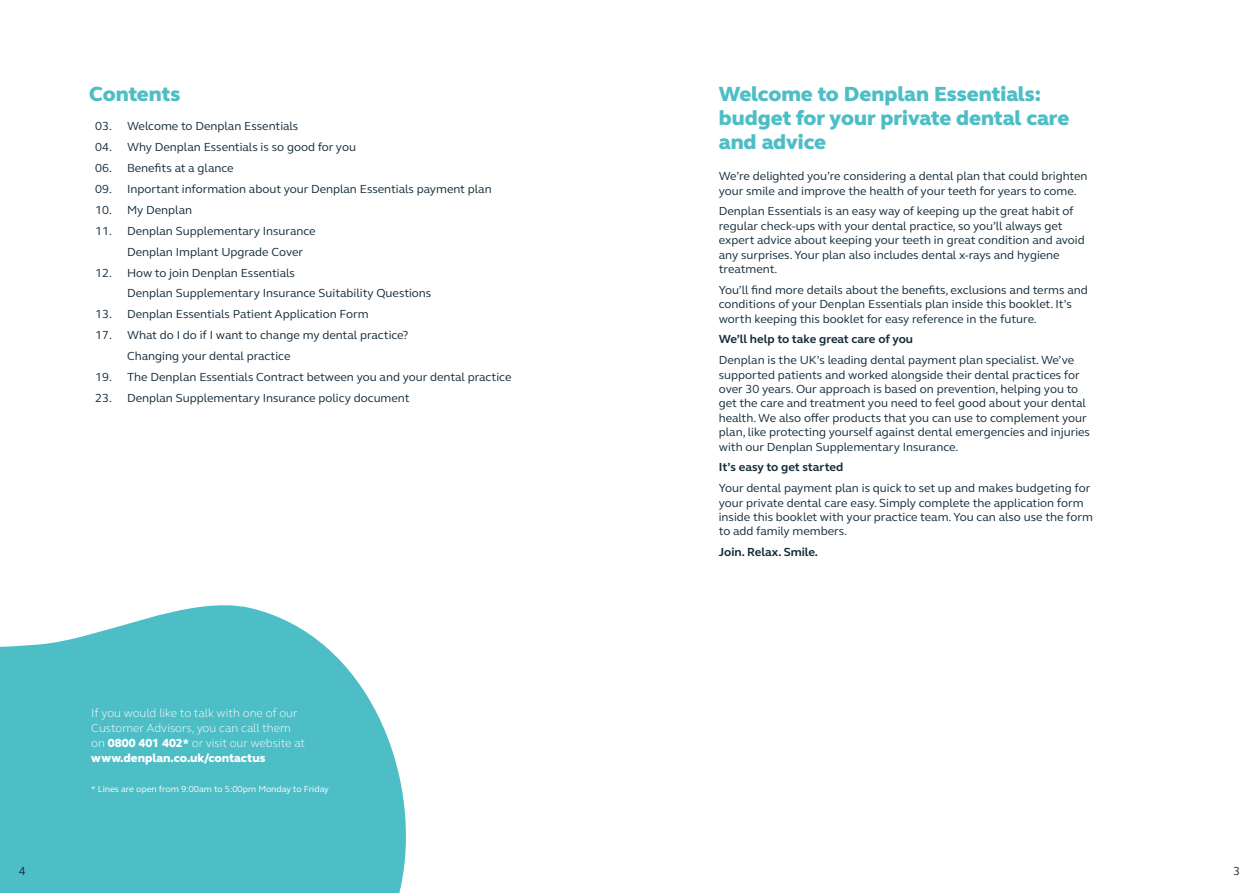
<style>
.page{position:relative;width:1259px;height:893px;background:#fff}
.page>*{position:absolute;margin:0;border:0;box-sizing:border-box;transform-origin:0 0}
.t1{font:800 21px/24px "FS Elliot Pro";color:#4dbdc6}
.t2{font:12px/14.4px "FS Elliot";color:#122b39}
.t3{font:300 12px/15px "FS Elliot";color:#fff}
.t4{font:700 12px "FS Elliot";color:#122b39}
.t5{font:800 12px "FS Elliot Pro";color:#fff}
.t6{font:9px "FS Elliot";color:#fff}
.s1{font-family:"FS Elliot Pro";font-weight:800}
</style>
<div class="page">
<svg style="left:0;top:605px;width:406px;height:288px;background:#5fc4cc"></svg>
<h1 class="t1" style="left:89px;top:82px;width:93px">Contents</h1>
<p class="t2" style="left:95px;top:118px;width:204px">03. Welcome to Denplan Essentials</p>
<p class="t2" style="left:95px;top:139px;width:262px">04. Why Denplan Essentials is so good for you</p>
<p class="t2" style="left:95px;top:160px;width:140px">06. Benefits at a glance</p>
<p class="t2" style="left:95px;top:181px;width:398px">09. Inportant information about your Denplan Essentials payment plan</p>
<p class="t2" style="left:95px;top:202px;width:98px">10. My Denplan</p>
<p class="t2" style="left:127px;top:220px;width:190px;line-height:20.7px;text-indent:-32px">11. Denplan Supplementary Insurance<br>Denplan Implant Upgrade Cover</p>
<p class="t2" style="left:127px;top:262px;width:306px;line-height:20.9px;text-indent:-32px">12. How to join Denplan Essentials<br>Denplan Supplementary Insurance Suitability Questions</p>
<p class="t2" style="left:95px;top:307px;width:275px">13. Denplan Essentials Patient Application Form</p>
<p class="t2" style="left:127px;top:325px;width:283px;line-height:20.7px;text-indent:-32px">17. What do I do if I want to change my dental practice?<br>Changing your dental practice</p>
<p class="t2" style="left:95px;top:370px;width:418px">19. The Denplan Essentials Contract between you and your dental practice</p>
<p class="t2" style="left:95px;top:391px;width:316px">23. Denplan Supplementary Insurance policy document</p>
<p class="t2" style="left:19px;top:863px;width:8px">4</p>
<p class="t3" style="left:91px;top:705px;width:215px">If you would like to talk with one of our<br>Customer Advisors, you can call them on <span class="s1">0800 401 402*</span> or visit our website at</p>
<p class="t5" style="left:91px;top:750px;width:176px">www.denplan.co.uk/contactus</p>
<p class="t6" style="left:91px;top:782px;width:239px">* Lines are open from 9:00am to 5:00pm Monday to Friday</p>
<h1 class="t1" style="left:719px;top:82px;width:352px">Welcome to Denplan Essentials: budget for your private dental care and advice</h1>
<p class="t2" style="left:719px;top:169px;width:370px">We’re delighted you’re considering a dental plan that could brighten your smile and improve the health of your teeth for years to come.</p>
<p class="t2" style="left:719px;top:204px;width:367px">Denplan Essentials is an easy way of keeping up the great habit of regular check-ups with your dental practice, so you’ll always get expert advice about keeping your teeth in great condition and avoid any surprises. Your plan also includes dental x-rays and hygiene treatment.</p>
<p class="t2" style="left:719px;top:282px;width:370px">You’ll find more details about the benefits, exclusions and terms and conditions of your Denplan Essentials plan inside this booklet. It’s worth keeping this booklet for easy reference in the future.</p>
<p class="t4" style="left:719px;top:331px;width:196px">We’ll help to take great care of you</p>
<p class="t2" style="left:719px;top:353px;width:373px">Denplan is the UK’s leading dental payment plan specialist. We’ve supported patients and worked alongside their dental practices for over 30 years. Our approach is based on prevention, helping you to get the care and treatment you need to feel good about your dental health. We also offer products that you can use to complement your plan, like protecting yourself against dental emergencies and injuries with our Denplan Supplementary Insurance.</p>
<p class="t4" style="left:719px;top:459px;width:126px">It’s easy to get started</p>
<p class="t2" style="left:719px;top:481px;width:375px">Your dental payment plan is quick to set up and makes budgeting for your private dental care easy. Simply complete the application form inside this booklet with your practice team. You can also use the form to add family members.</p>
<p class="t4" style="left:719px;top:544px;width:101px">Join. Relax. Smile.</p>
<p class="t2" style="left:1233px;top:864px;width:8px">3</p>
</div>
